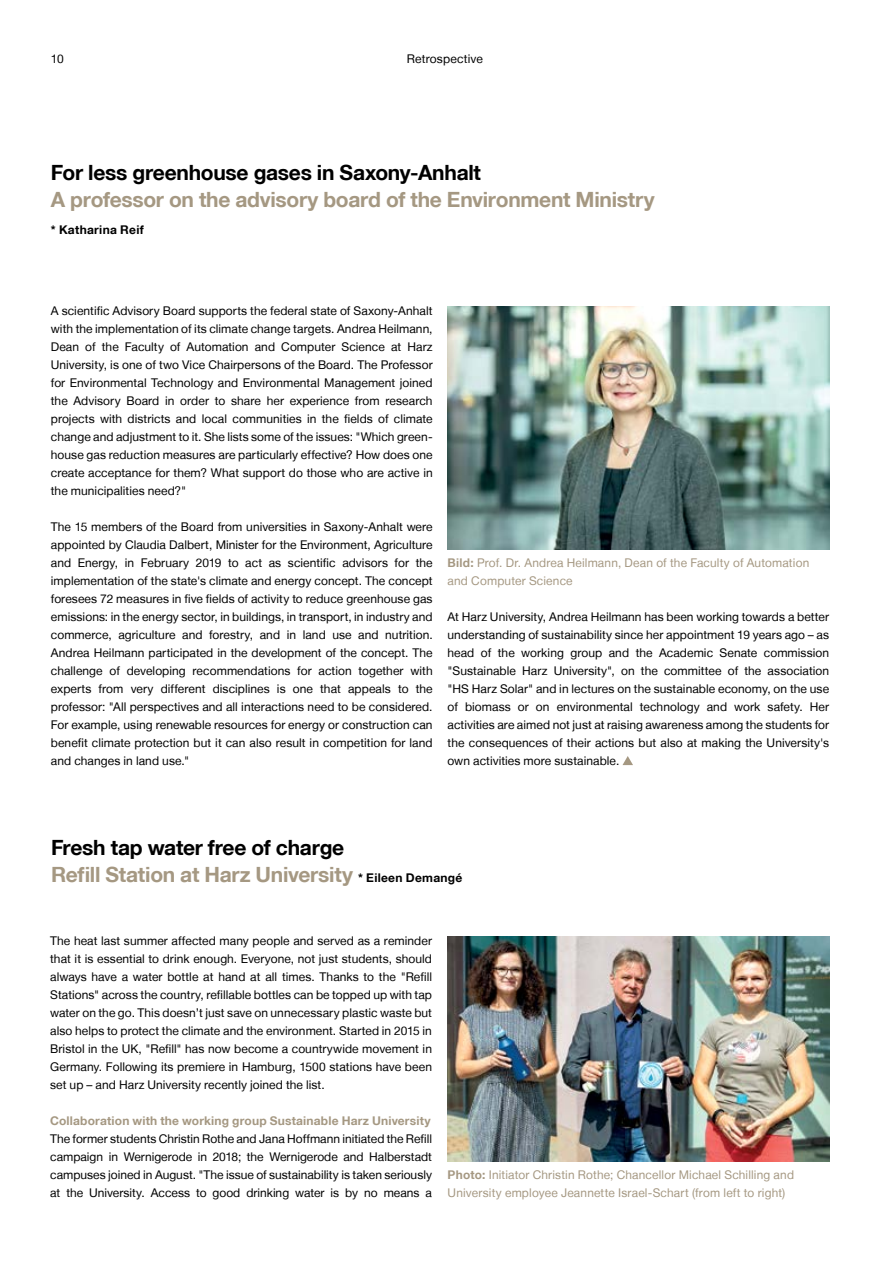
<style>
.page{position:relative;width:893px;height:1263px;background:#fff}
.page>*{position:absolute;margin:0;border:0;box-sizing:border-box;transform-origin:0 0}
.t1{font:700 21px/27px "Helvetica Neue LT";letter-spacing:-.015em;color:#a59882}
.t2{font:700 21px "Helvetica Neue LT";letter-spacing:-.015em;color:#000}
.t3{font:12px/18px "Helvetica Neue LT";letter-spacing:.005em;color:#000;text-align:justify}
.t4{font:12px/18px "Helvetica Neue LT";letter-spacing:.015em;color:#a59882}
.t5{font:700 12px "Helvetica Neue LT";letter-spacing:.015em;color:#a59882}
.t6{font:700 12px "Helvetica Neue LT";letter-spacing:.025em;color:#000}
.s1{font-weight:700}
.s2{color:#000}
.s3{font-size:12px;color:#000}
</style>
<div class="page">
<img style="left:448px;top:306px;width:381px;height:243px">
<img style="left:448px;top:936px;width:381px;height:225px">
<svg style="left:622px;top:756px;width:11px;height:9px"></svg>
<p class="t3" style="left:51px;top:50px;width:14px">10</p>
<p class="t3" style="left:407px;top:50px;width:78px">Retrospective</p>
<h1 class="t2" style="left:51px;top:160px;width:432px">For less greenhouse gases in Saxony-Anhalt</h1>
<h1 class="t1" style="left:51px;top:186px;width:605px">A professor on the advisory board of the Environment Ministry</h1>
<p class="t6" style="left:51px;top:222px;width:94px">* Katharina Reif</p>
<p class="t3" style="left:51px;top:302px;width:383px">A scientific Advisory Board supports the federal state of Saxony-Anhalt with the implementation of its climate change targets. Andrea Heilmann, Dean of the Faculty of Automation and Computer Science at Harz University, is one of two Vice Chairpersons of the Board. The Professor for Environmental Technology and Environmental Management joined the Advisory Board in order to share her experience from research projects with districts and local communities in the fields of climate change and adjustment to it. She lists some of the issues: "Which green&shy;house gas reduction measures are particularly effective? How does one create acceptance for them? What support do those who are active in the municipalities need?"</p>
<p class="t3" style="left:51px;top:518px;width:383px">The 15 members of the Board from universities in Saxony-Anhalt were appointed by Claudia Dalbert, Minister for the Environment, Agriculture and Energy, in February 2019 to act as scientific advisors for the implementation of the state's climate and energy concept. The concept foresees 72 measures in five fields of activity to reduce greenhouse gas emissions: in the energy sector, in buildings, in transport, in industry and commerce, agriculture and forestry, and in land use and nutrition.<br>Andrea Heilmann participated in the development of the concept. The challenge of developing recommendations for action together with experts from very different disciplines is one that appeals to the professor: "All perspectives and all interactions need to be considered.<br>For example, using renewable resources for energy or construction can benefit climate protection but it can also result in competition for land and changes in land use."</p>
<p class="t4" style="left:448px;top:554px;width:363px"><span class="s1">Bild:</span> Prof. Dr. Andrea Heilmann, Dean of the Faculty of Automation and Computer Science</p>
<p class="t3" style="left:448px;top:608px;width:383px">At Harz University, Andrea Heilmann has been working towards a better understanding of sustainability since her appointment 19 years ago – as head of the working group and the Academic Senate commission "Sustainable Harz University", on the committee of the association "HS Harz Solar" and in lectures on the sustainable economy, on the use of biomass or on environmental technology and work safety. Her activities are aimed not just at raising awareness among the students for the consequences of their actions but also at making the University's own activities more sustainable.</p>
<h1 class="t1" style="left:51px;top:834px;width:413px"><span class="s2">Fresh tap water free of charge<br></span>Refill Station at Harz University <span class="s3">* Eileen Demangé</span></h1>
<p class="t3" style="left:50px;top:932px;width:383px">The heat last summer affected many people and served as a reminder that it is essential to drink enough. Everyone, not just students, should always have a water bottle at hand at all times. Thanks to the "Refill Stations" across the country, refillable bottles can be topped up with tap water on the go. This doesn’t just save on unnecessary plastic waste but also helps to protect the climate and the environment. Started in 2015 in Bristol in the UK, "Refill" has now become a countrywide movement in Germany. Following its premiere in Hamburg, 1500 stations have been set up – and Harz University recently joined the list.</p>
<p class="t5" style="left:50px;top:1113px;width:382px">Collaboration with the working group Sustainable Harz University</p>
<p class="t3" style="left:50px;top:1130px;width:383px">The former students Christin Rothe and Jana Hoffmann initiated the Refill campaign in Wernigerode in 2018; the Wernigerode and Halberstadt campuses joined in August. "The issue of sustainability is taken seriously at the University. Access to good drinking water is by no means a</p>
<p class="t4" style="left:448px;top:1166px;width:348px"><span class="s1">Photo:</span> Initiator Christin Rothe; Chancellor Michael Schilling and<br>University employee Jeannette Israel-Schart (from left to right)</p>
</div>
